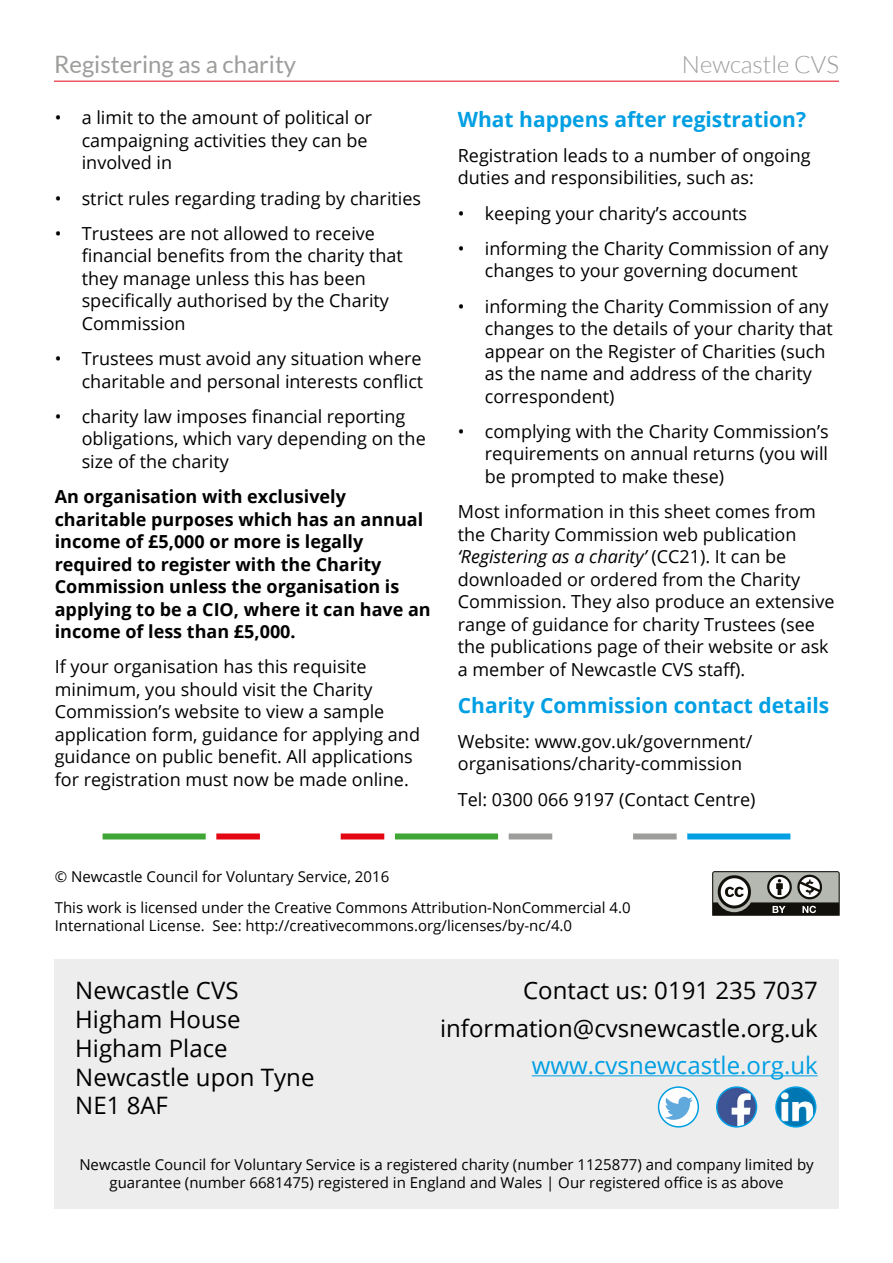
<style>
.page{position:relative;width:893px;height:1263px;background:#fff}
.page>*{position:absolute;margin:0;border:0;box-sizing:border-box;transform-origin:0 0}
.t1{font:24px/28.8px "Open Sans";color:#000;text-align:right}
.t2{font:24px "Open Sans";color:#009fe3}
.t3{font:24px "Lato";color:#9d9d9c}
.t4{font:300 24px "Lato";color:#9d9d9c}
.t5{font:700 21px "Open Sans";color:#009fe3}
.t6{font:18px/22.5px "Open Sans";color:#000}
.t7{font:700 18px/22.5px "Open Sans";color:#000}
.t8{font:15px/18px "Open Sans";color:#000;text-align:center}
.s1{font-style:italic}
</style>
<div class="page">
<div style="left:103px;top:833px;width:103px;height:6px;background:#3fa535"></div>
<div style="left:395px;top:833px;width:103px;height:6px;background:#3fa535"></div>
<div style="left:687px;top:833px;width:103px;height:6px;background:#009fe3"></div>
<div style="left:216px;top:833px;width:44px;height:6px;background:#e30613"></div>
<div style="left:341px;top:833px;width:43px;height:6px;background:#e30613"></div>
<div style="left:509px;top:833px;width:43px;height:6px;background:#9d9d9c"></div>
<div style="left:633px;top:833px;width:44px;height:6px;background:#9d9d9c"></div>
<div style="left:54px;top:960px;width:785px;height:249px;background:#ededed"></div>
<hr style="left:532px;top:1075px;width:286px;height:1px;background:#009fe3">
<hr style="left:54px;top:81px;width:785px;height:1px;background:#e30613">
<svg style="left:712px;top:871px;width:128px;height:45px"></svg>
<svg style="left:659px;top:1087px;width:39px;height:40px"></svg>
<svg style="left:664px;top:1097px;width:29px;height:23px"></svg>
<div style="left:658px;top:1086px;width:41px;height:41px;border:2px solid #009fe3;border-radius:50%"></div>
<img style="left:717px;top:1087px;width:39px;height:40px;border-radius:20px">
<div style="left:716px;top:1086px;width:41px;height:41px;border:2px solid #009fe3;border-radius:50%"></div>
<img style="left:776px;top:1087px;width:40px;height:40px">
<div style="left:775px;top:1086px;width:41px;height:41px;border:2px solid #009fe3;border-radius:50%"></div>
<h1 class="t3" style="left:54px;top:51px;width:244px">Registering as a charity</h1>
<h1 class="t4" style="left:682px;top:52px;width:158px">Newcastle CVS</h1>
<p class="t6" style="left:82px;top:106px;width:292px;text-indent:-27px">• a limit to the amount of political or campaigning activities they can be involved in</p>
<p class="t6" style="left:55px;top:186px;width:368px">• strict rules regarding trading by charities</p>
<p class="t6" style="left:82px;top:222px;width:323px;text-indent:-27px">• Trustees are not allowed to receive financial benefits from the charity that they manage unless this has been specifically authorised by the Charity<br>Commission</p>
<p class="t6" style="left:55px;top:347px;width:370px;text-align:right">• Trustees must avoid any situation where charitable and personal interests conflict</p>
<p class="t6" style="left:82px;top:405px;width:346px;text-indent:-27px">• charity law imposes financial reporting obligations, which vary depending on the size of the charity</p>
<p class="t7" style="left:55px;top:485px;width:378px">An organisation with exclusively charitable purposes which has an annual income of £5,000 or more is legally required to register with the Charity Commission unless the organisation is applying to be a CIO, where it can have an income of less than £5,000.</p>
<p class="t6" style="left:55px;top:655px;width:367px">If your organisation has this requisite minimum, you should visit the Charity Commission’s website to view a sample application form, guidance for applying and guidance on public benefit. All applications for registration must now be made online.</p>
<p class="t5" style="left:458px;top:104px;width:350px">What happens after registration?</p>
<p class="t6" style="left:458px;top:144px;width:354px">Registration leads to a number of ongoing duties and responsibilities, such as:</p>
<p class="t6" style="left:458px;top:201px;width:291px">• keeping your charity’s accounts</p>
<p class="t6" style="left:458px;top:237px;width:372px;text-align:center">• informing the Charity Commission of any changes to your governing document</p>
<p class="t6" style="left:485px;top:294px;width:349px;text-indent:-27px">• informing the Charity Commission of any changes to the details of your charity that appear on the Register of Charities (such as the name and address of the charity correspondent)</p>
<p class="t6" style="left:485px;top:420px;width:345px;text-align:justify;text-indent:-27px">• complying with the Charity Commission’s requirements on annual returns (you will be prompted to make these)</p>
<p class="t6" style="left:458px;top:500px;width:378px">Most information in this sheet comes from the Charity Commission web publication <span class="s1">‘Registering as a charity’</span> (CC21). It can be downloaded or ordered from the Charity Commission. They also produce an extensive range of guidance for charity Trustees (see the publications page of their website or ask a member of Newcastle CVS staff).</p>
<p class="t5" style="left:458px;top:690px;width:373px">Charity Commission contact details</p>
<p class="t6" style="left:458px;top:729px;width:296px">Website: www.gov.uk/government/ organisations/charity-commission</p>
<p class="t6" style="left:458px;top:787px;width:299px">Tel: 0300 066 9197 (Contact Centre)</p>
<p class="t8" style="left:55px;top:861px;width:577px;line-height:30.8px;text-align:left">© Newcastle Council for Voluntary Service, 2016<br>This work is licensed under the Creative Commons Attribution-NonCommercial 4.0</p>
<p class="t8" style="left:55px;top:916px;width:519px">International License. See: http://creativecommons.org/licenses/by-nc/4.0</p>
<h1 class="t1" style="left:75px;top:975px;width:241px;text-align:left">Newcastle CVS<br>Higham House<br>Higham Place<br>Newcastle upon Tyne<br>NE1 8AF</h1>
<h1 class="t1" style="left:440px;top:971px;width:379px;line-height:37.3px">Contact us: 0191 235 7037 information@cvsnewcastle.org.uk</h1>
<h1 class="t2" style="left:532px;top:1049px;width:287px">www.cvsnewcastle.org.uk</h1>
<p class="t8" style="left:79px;top:1155px;width:736px">Newcastle Council for Voluntary Service is a registered charity (number 1125877) and company limited by guarantee (number 6681475) registered in England and Wales | Our registered office is as above</p>
</div>
